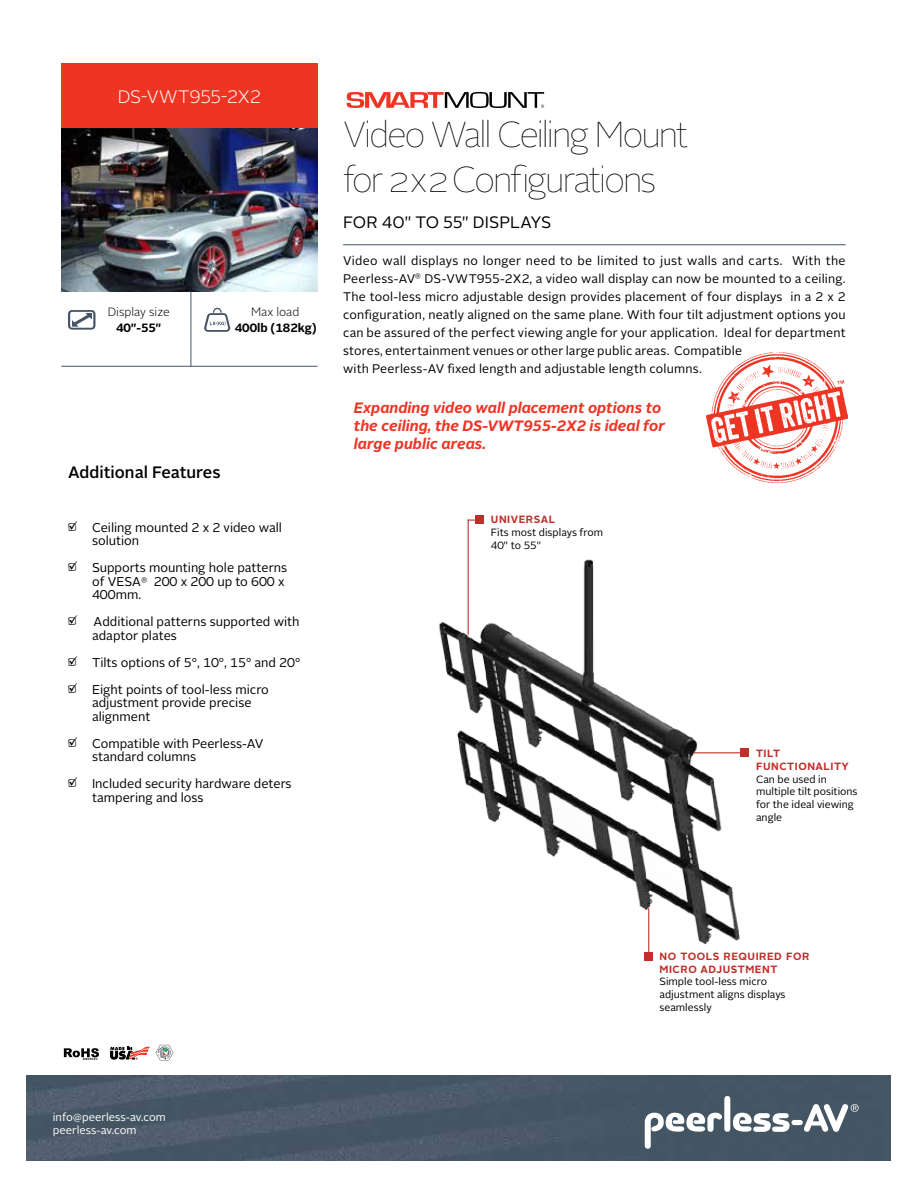
<style>
.page{position:relative;width:918px;height:1188px;background:#fff}
.page>*{position:absolute;margin:0;border:0;box-sizing:border-box;transform-origin:0 0}
.t1{font:100 36px/45px "Alright Sans";letter-spacing:-.07em;color:#000}
.t2{font:300 18px "Alright Sans";letter-spacing:-.005em;color:#fff}
.t3{font:16.5px "Alright Sans";letter-spacing:-.005em;color:#000}
.t4{font:500 16.5px "Alright Sans";color:#000}
.t5{font:italic 700 15px/18px "Alright Sans";color:#ee3524}
.t6{font:12.75px/13.5px "Alright Sans";color:#000}
.t7{font:12.45px/18px "Alright Sans";letter-spacing:.015em;color:#000}
.t8{font:700 12px "Alright Sans";color:#000}
.t9{font:300 12px "Alright Sans";color:#000}
.t10{font:11.25px/12.8px "Alright Sans";color:#fff}
.t11{font:10.5px/12.8px "Alright Sans";color:#000}
.t12{font:700 10.5px/12.8px "Alright Sans";letter-spacing:.05em;color:#be302b}
.s1{font-family:"Checkbox Larger"}
</style>
<div class="page">
<svg style="left:347px;top:92px;width:197px;height:16px"></svg>
<img style="left:439px;top:526px;width:301px;height:426px">
<svg style="left:110px;top:1046px;width:40px;height:14px"></svg>
<img style="left:706px;top:352px;width:141px;height:131px">
<hr style="left:343px;top:244px;width:503px;height:1px;background:#455464">
<div style="left:61px;top:63px;width:257px;height:67px;background:#ee3524"></div>
<div style="left:740px;top:748px;width:9px;height:9px;background:#be302b"></div>
<div style="left:475px;top:515px;width:9px;height:9px;background:#be302b"></div>
<img style="left:27px;top:1076px;width:864px;height:85px">
<svg style="left:645px;top:1113px;width:77px;height:36px"></svg>
<div style="left:724px;top:1096px;width:6px;height:36px;background:#fff;border-radius:3px"></div>
<svg style="left:733px;top:1113px;width:57px;height:19px"></svg>
<div style="left:792px;top:1120px;width:11px;height:5px;background:#fff;border-radius:3px"></div>
<svg style="left:803px;top:1103px;width:56px;height:30px"></svg>
<hr style="left:61px;top:366px;width:257px;height:1px;background:#455464">
<hr style="left:191px;top:292px;width:1px;height:74px;background:#455464">
<hr style="left:693px;top:752px;width:52px;height:1px;background:#be302b">
<hr style="left:468px;top:520px;width:1px;height:114px;background:#be302b">
<div style="left:644px;top:952px;width:9px;height:9px;background:#be302b"></div>
<hr style="left:648px;top:908px;width:1px;height:49px;background:#be302b">
<svg style="left:68px;top:310px;width:28px;height:20px"></svg>
<svg style="left:204px;top:308px;width:26px;height:24px"></svg>
<img style="left:61px;top:129px;width:257px;height:163px">
<svg style="left:64px;top:1048px;width:35px;height:12px"></svg>
<svg style="left:156px;top:1045px;width:17px;height:15px"></svg>
<h2 class="t2" style="left:118px;top:85px;width:145px">DS-VWT955-2X2</h2>
<p class="t9" style="left:108px;top:304px;width:64px">Display size</p>
<p class="t8" style="left:116px;top:320px;width:47px">40"-55"</p>
<p class="t9" style="left:251px;top:304px;width:50px">Max load</p>
<p class="t8" style="left:235px;top:320px;width:84px">400lb (182kg)</p>
<h3 class="t4" style="left:68px;top:461px;width:154px">Additional Features</h3>
<p class="t6" style="left:92px;top:521px;width:191px;text-indent:-24px"><span class="s1">•</span> Ceiling mounted 2 x 2 video wall solution</p>
<p class="t6" style="left:92px;top:561px;width:197px;text-indent:-24px"><span class="s1">•</span> Supports mounting hole patterns of VESA<sup>®</sup> 200 x 200 up to 600 x<br>400mm.</p>
<p class="t6" style="left:92px;top:615px;width:209px;text-indent:-24px"><span class="s1">•</span> Additional patterns supported with adaptor plates</p>
<p class="t6" style="left:68px;top:656px;width:234px"><span class="s1">•</span> Tilts options of 5°, 10°, 15° and 20°</p>
<p class="t6" style="left:92px;top:683px;width:178px;text-indent:-24px"><span class="s1">•</span> Eight points of tool-less micro adjustment provide precise alignment</p>
<p class="t6" style="left:92px;top:737px;width:173px;text-indent:-24px"><span class="s1">•</span> Compatible with Peerless-AV standard columns</p>
<p class="t6" style="left:92px;top:777px;width:201px;text-indent:-24px"><span class="s1">•</span> Included security hardware deters tampering and loss</p>
<h1 class="t1" style="left:343px;top:113px;width:347px">Video Wall Ceiling Mount for 2 x 2 Configurations</h1>
<h3 class="t3" style="left:343px;top:211px;width:210px">FOR 40" TO 55" DISPLAYS</h3>
<p class="t7" style="left:343px;top:252px;width:504px">Video wall displays no longer need to be limited to just walls and carts. With the Peerless-AV<sup>®</sup> DS-VWT955-2X2, a video wall display can now be mounted to a ceiling.<br>The tool-less micro adjustable design provides placement of four displays in a 2 x 2 configuration, neatly aligned on the same plane. With four tilt adjustment options you can be assured of the perfect viewing angle for your application. Ideal for department stores, entertainment venues or other large public areas. Compatible<br>with Peerless-AV fixed length and adjustable length columns.</p>
<p class="t5" style="left:354px;top:399px;width:312px">Expanding video wall placement options to the ceiling, the DS-VWT955-2X2 is ideal for large public areas.</p>
<p class="t12" style="left:491px;top:513px;width:66px">UNIVERSAL</p>
<p class="t11" style="left:491px;top:526px;width:114px">Fits most displays from<br>40" to 55"</p>
<p class="t12" style="left:756px;top:747px;width:94px">TILT<br>FUNCTIONALITY</p>
<p class="t11" style="left:756px;top:773px;width:103px">Can be used in multiple tilt positions for the ideal viewing angle</p>
<p class="t10" style="left:53px;top:1111px;width:114px">info@peerless-av.com peerless-av.com</p>
<p class="t12" style="left:660px;top:950px;width:151px">NO TOOLS REQUIRED FOR<br>MICRO ADJUSTMENT</p>
<p class="t11" style="left:660px;top:976px;width:128px">Simple tool-less micro adjustment aligns displays seamlessly</p>
</div>
